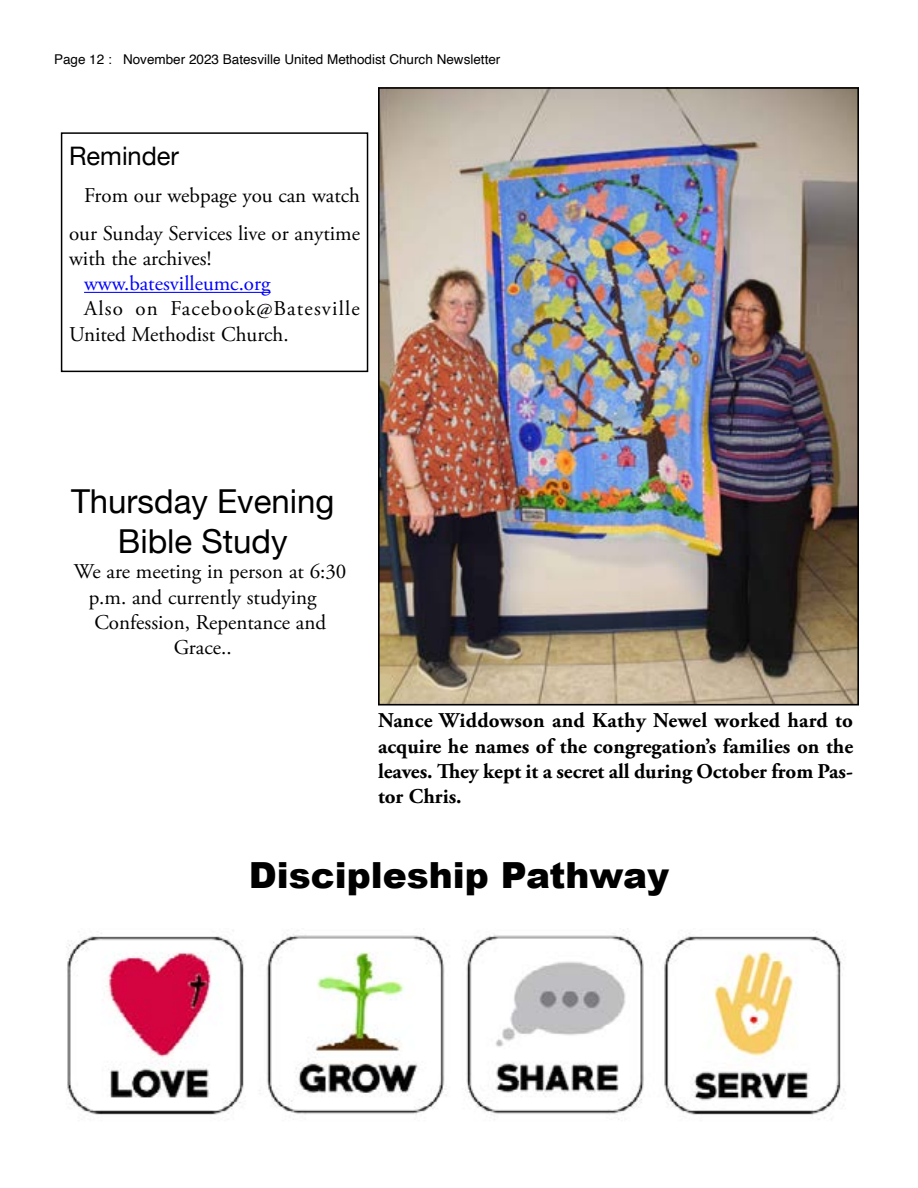
<style>
.page{position:relative;width:918px;height:1188px;background:#fff}
.page>*{position:absolute;margin:0;border:0;box-sizing:border-box;transform-origin:0 0}
.t1{font:900 36px "Arial";color:#000}
.t2{font:33px/40.5px "Helvetica Neue";color:#000;text-align:center}
.t3{font:25.5px "Helvetica Neue";color:#000}
.t4{font:21px/37.5px "Adobe Garamond Pro";color:#000;text-align:right}
.t5{font:700 21px/25.2px "Adobe Garamond Pro";color:#000;text-align:justify}
.t6{font:21px/25.2px "Adobe Garamond Pro";letter-spacing:.025em;color:#000}
.t7{font:21px "Adobe Garamond Pro";color:#00f}
.t8{font:13.5px "Helvetica";color:#000}
</style>
<div class="page">
<img style="left:66px;top:930px;width:780px;height:190px">
<hr style="left:84px;top:292px;width:187px;height:1px;background:#00f">
<div style="left:61px;top:132px;width:307px;height:240px;border:2px solid #000"></div>
<img style="left:381px;top:90px;width:475px;height:613px">
<div style="left:378px;top:87px;width:481px;height:619px;border:2px solid #000"></div>
<p class="t8" style="left:54px;top:49px;width:448px">Page 12 : November 2023 Batesville United Methodist Church Newsletter</p>
<p class="t3" style="left:69px;top:137px;width:112px">Reminder</p>
<p class="t4" style="left:69px;top:178px;width:292px">From our webpage you can watch our Sunday Services live or anytime</p>
<p class="t4" style="left:69px;top:240px;width:144px">with the archives!</p>
<p class="t7" style="left:84px;top:271px;width:188px">www.batesvilleumc.org</p>
<p class="t6" style="left:69px;top:297px;width:292px;text-indent:15px">Also on Facebook@Batesville<br>United Methodist Church.</p>
<h2 class="t2" style="left:71px;top:483px;width:265px">Thursday Evening<br>Bible Study</h2>
<p class="t4" style="left:74px;top:554px;width:274px">We are meeting in person at 6:30</p>
<p class="t4" style="left:89px;top:579px;width:229px">p.m. and currently studying</p>
<p class="t4" style="left:94px;top:604px;width:233px">Confession, Repentance and</p>
<p class="t4" style="left:174px;top:629px;width:59px">Grace..</p>
<p class="t5" style="left:378px;top:709px;width:477px">Nance Widdowson and Kathy Newel worked hard to acquire he names of the congregation’s families on the leaves. They kept it a secret all during October from Pas&shy;tor Chris.</p>
<h1 class="t1" style="left:249px;top:849px;width:422px">Discipleship Pathway</h1>
</div>
